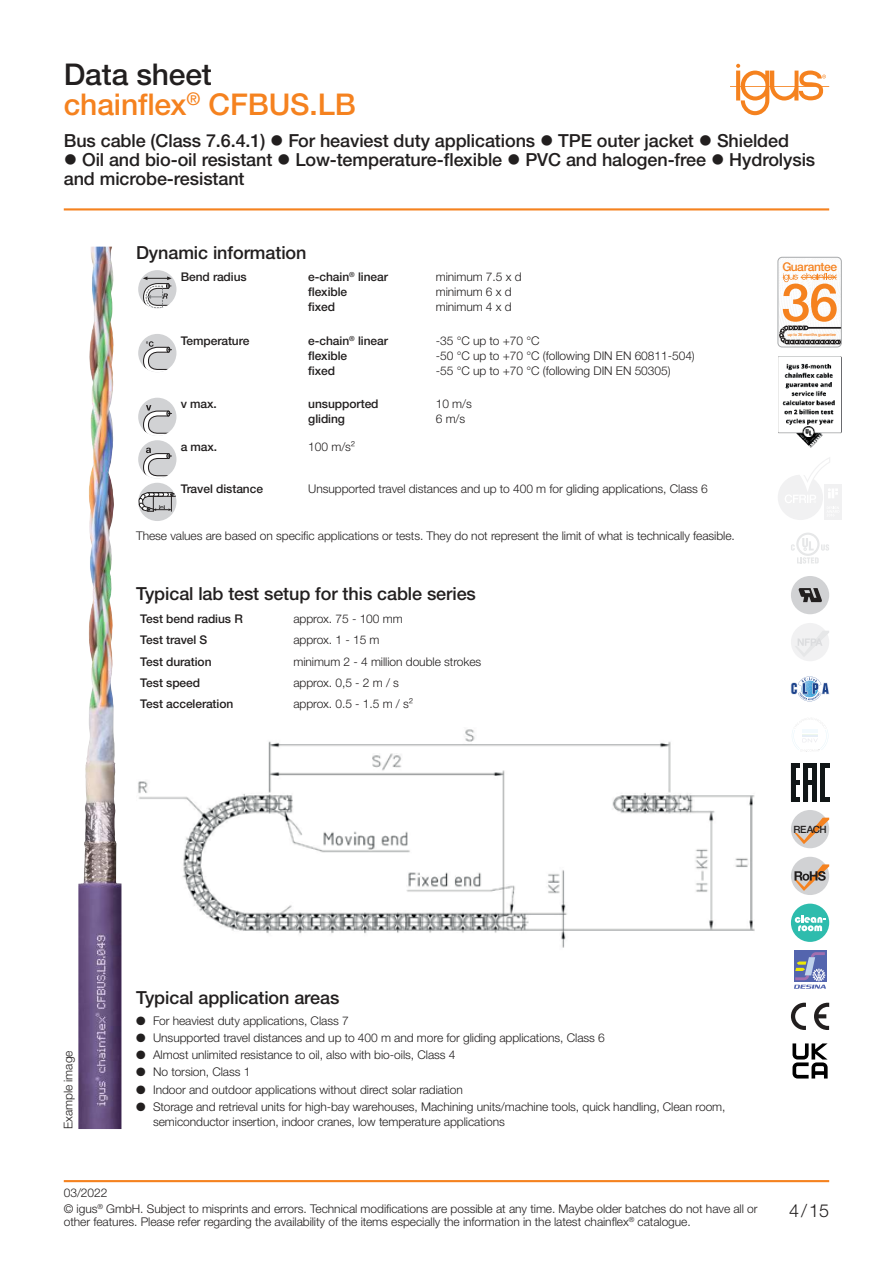
<style>
.page{position:relative;width:893px;height:1263px;background:#fff}
.page>*{position:absolute;margin:0;border:0;box-sizing:border-box;transform-origin:0 0}
.t1{font:500 30px "Helvetica Neue LTW1 G";letter-spacing:-.005em;color:#f5821f}
.t2{font:500 30px "Helvetica Neue LTW1 G";letter-spacing:-.005em;color:#221f1f}
.t3{font:500 18px/19.2px "Helvetica Neue LTW1 G";letter-spacing:-.005em;color:#221f1f}
.t4{font:300 18px "Helvetica Neue LTW1 G";color:#221f1f}
.t5{font:300 12px/12.8px "Helvetica Neue LTW1 G";letter-spacing:-.005em;color:#221f1f}
.t6{font:500 12px "Helvetica Neue LTW1 G";letter-spacing:-.005em;color:#221f1f}
.t7{font:500 12px "Helvetica Neue LTW1 G";letter-spacing:-.03em;color:#f5821f}
.t8{font:500 10.05px "Helvetica Neue LTW1 G";letter-spacing:-.05em;color:#221f1f}
.t9{font:500 4.05px "Helvetica Neue LTW1 G";letter-spacing:-.02em;color:#f5821f}
</style>
<div class="page">
<svg style="left:730px;top:64px;width:99px;height:51px"></svg>
<hr style="left:64px;top:208px;width:765px;height:2px;background:#f5821f">
<hr style="left:64px;top:1180px;width:765px;height:2px;background:#f5821f">
<img style="left:78px;top:247px;width:43px;height:882px">
<img style="left:778px;top:257px;width:63px;height:90px">
<svg style="left:780px;top:273px;width:59px;height:71px"></svg>
<div style="left:778px;top:257px;width:63px;height:90px;border:1px solid #a7a9ab;border-radius:4px"></div>
<img style="left:778px;top:356px;width:63px;height:92px">
<div style="left:791px;top:904px;width:38px;height:38px;background:#2ebcad;border-radius:50%"></div>
<svg style="left:795px;top:915px;width:31px;height:16px"></svg>
<div style="left:791px;top:810px;width:38px;height:38px;background:#d1d2d4;border-radius:50%"></div>
<svg style="left:795px;top:818px;width:34px;height:26px"></svg>
<div style="left:791px;top:576px;width:38px;height:38px;background:#d1d2d4;border-radius:50%"></div>
<svg style="left:798px;top:588px;width:24px;height:14px"></svg>
<div style="left:791px;top:857px;width:38px;height:38px;background:#d1d2d4;border-radius:50%"></div>
<svg style="left:794px;top:864px;width:35px;height:27px"></svg>
<div style="left:791px;top:623px;width:38px;height:38px;background:#f1f1f2;border-radius:50%"></div>
<svg style="left:796px;top:631px;width:33px;height:25px"></svg>
<svg style="left:791px;top:676px;width:38px;height:25px"></svg>
<div style="left:794px;top:950px;width:32px;height:32px;background:#5465ae"></div>
<svg style="left:794px;top:952px;width:32px;height:37px"></svg>
<svg style="left:792px;top:719px;width:36px;height:33px"></svg>
<svg style="left:814px;top:1003px;width:15px;height:27px"></svg>
<svg style="left:791px;top:1003px;width:15px;height:27px"></svg>
<svg style="left:791px;top:763px;width:38px;height:38px"></svg>
<svg style="left:797px;top:557px;width:22px;height:7px"></svg>
<svg style="left:821px;top:544px;width:8px;height:7px"></svg>
<div style="left:796px;top:533px;width:23px;height:23px;background:#e6e7e8;border-radius:50%"></div>
<div style="left:798px;top:535px;width:19px;height:19px;background:#fff;border-radius:50%"></div>
<svg style="left:802px;top:538px;width:12px;height:12px"></svg>
<svg style="left:791px;top:544px;width:4px;height:7px"></svg>
<div style="left:824px;top:485px;width:17px;height:17px;background:#f1f1f2"></div>
<div style="left:824px;top:503px;width:17px;height:17px;background:#f1f1f2"></div>
<svg style="left:778px;top:457px;width:61px;height:63px"></svg>
<svg style="left:792px;top:1043px;width:36px;height:35px"></svg>
<img style="left:138px;top:729px;width:617px;height:219px">
<div style="left:138px;top:270px;width:38px;height:38px;background:#d1d2d4;border-radius:50%"></div>
<svg style="left:143px;top:276px;width:31px;height:32px"></svg>
<div style="left:138px;top:334px;width:38px;height:38px;background:#d1d2d4;border-radius:50%"></div>
<svg style="left:142px;top:341px;width:33px;height:31px"></svg>
<div style="left:138px;top:398px;width:38px;height:38px;background:#d1d2d4;border-radius:50%"></div>
<svg style="left:143px;top:405px;width:32px;height:31px"></svg>
<div style="left:138px;top:440px;width:38px;height:38px;background:#d1d2d4;border-radius:50%"></div>
<svg style="left:142px;top:448px;width:33px;height:30px"></svg>
<div style="left:138px;top:483px;width:38px;height:38px;background:#d1d2d4;border-radius:50%"></div>
<svg style="left:139px;top:492px;width:37px;height:20px"></svg>
<h1 class="t2" style="left:64px;top:60px;width:150px">Data sheet</h1>
<h1 class="t1" style="left:64px;top:90px;width:294px">chainflex<sup>®</sup> CFBUS.LB</h1>
<h2 class="t3" style="left:64px;top:131px;width:727px">Bus cable (Class 7.6.4.1) ● For heaviest duty applications ● TPE outer jacket ● Shielded</h2>
<h2 class="t3" style="left:64px;top:151px;width:753px">● Oil and bio-oil resistant ● Low-temperature-flexible ● PVC and halogen-free ● Hydrolysis and microbe-resistant</h2>
<h2 class="t3" style="left:136px;top:244px;width:172px">Dynamic information</h2>
<p class="t6" style="left:181px;top:271px;width:68px">Bend radius</p>
<p class="t6" style="left:308px;top:271px;width:81px">e-chain<sup>®</sup> linear</p>
<p class="t5" style="left:436px;top:271px;width:87px">minimum 7.5 x d</p>
<p class="t6" style="left:308px;top:286px;width:40px">flexible</p>
<p class="t5" style="left:436px;top:286px;width:77px">minimum 6 x d</p>
<p class="t6" style="left:308px;top:301px;width:28px">fixed</p>
<p class="t5" style="left:436px;top:301px;width:77px">minimum 4 x d</p>
<p class="t6" style="left:181px;top:335px;width:70px">Temperature</p>
<p class="t6" style="left:308px;top:335px;width:81px">e-chain<sup>®</sup> linear</p>
<p class="t5" style="left:436px;top:334px;width:105px">-35 °C up to +70 °C</p>
<p class="t6" style="left:308px;top:350px;width:40px">flexible</p>
<p class="t5" style="left:436px;top:349px;width:261px">-50 °C up to +70 °C (following DIN EN 60811-504)</p>
<p class="t6" style="left:308px;top:365px;width:28px">fixed</p>
<p class="t5" style="left:436px;top:364px;width:236px">-55 °C up to +70 °C (following DIN EN 50305)</p>
<p class="t6" style="left:181px;top:398px;width:38px">v max.</p>
<p class="t6" style="left:308px;top:398px;width:72px">unsupported</p>
<p class="t5" style="left:436px;top:398px;width:38px">10 m/s</p>
<p class="t6" style="left:308px;top:413px;width:38px">gliding</p>
<p class="t5" style="left:436px;top:413px;width:31px">6 m/s</p>
<p class="t6" style="left:181px;top:441px;width:38px">a max.</p>
<p class="t5" style="left:308px;top:441px;width:49px">100 m/s²</p>
<p class="t6" style="left:181px;top:483px;width:84px">Travel distance</p>
<p class="t5" style="left:308px;top:483px;width:401px">Unsupported travel distances and up to 400 m for gliding applications, Class 6</p>
<p class="t5" style="left:136px;top:530px;width:600px">These values are based on specific applications or tests. They do not represent the limit of what is technically feasible.</p>
<h2 class="t3" style="left:136px;top:584px;width:341px">Typical lab test setup for this cable series</h2>
<p class="t6" style="left:140px;top:613px;width:104px">Test bend radius R</p>
<p class="t5" style="left:293px;top:613px;width:111px">approx. 75 - 100 mm</p>
<p class="t6" style="left:140px;top:634px;width:69px">Test travel S</p>
<p class="t5" style="left:293px;top:634px;width:88px">approx. 1 - 15 m</p>
<p class="t6" style="left:140px;top:655px;width:73px">Test duration</p>
<p class="t5" style="left:293px;top:655px;width:189px">minimum 2 - 4 million double strokes</p>
<p class="t6" style="left:140px;top:677px;width:61px">Test speed</p>
<p class="t5" style="left:293px;top:677px;width:107px">approx. 0,5 - 2 m / s</p>
<p class="t6" style="left:140px;top:698px;width:95px">Test acceleration</p>
<p class="t5" style="left:293px;top:698px;width:121px">approx. 0.5 - 1.5 m / s²</p>
<p class="t7" style="left:782px;top:262px;width:56px">Guarantee</p>
<p class="t9" style="left:788px;top:333px;width:50px">up to 36 months guarantee</p>
<p class="t8" style="left:794px;top:823px;width:34px">REACH</p>
<p class="t5" style="left:62px;top:1129px;width:80px;rotate:-90deg">Example image</p>
<p class="t5" style="left:64px;top:1187px;width:45px">03/2022</p>
<h2 class="t3" style="left:136px;top:988px;width:205px">Typical application areas</h2>
<p class="t5" style="left:136px;top:1015px;width:214px">● For heaviest duty applications, Class 7</p>
<p class="t5" style="left:136px;top:1032px;width:470px">● Unsupported travel distances and up to 400 m and more for gliding applications, Class 6</p>
<p class="t5" style="left:136px;top:1049px;width:321px">● Almost unlimited resistance to oil, also with bio-oils, Class 4</p>
<p class="t5" style="left:136px;top:1066px;width:116px">● No torsion, Class 1</p>
<p class="t5" style="left:136px;top:1083px;width:328px">● Indoor and outdoor applications without direct solar radiation</p>
<p class="t5" style="left:153px;top:1099px;width:574px;line-height:15px;text-indent:-17px">● Storage and retrieval units for high-bay warehouses, Machining units/machine tools, quick handling, Clean room, semiconductor insertion, indoor cranes, low temperature applications</p>
<p class="t5" style="left:64px;top:1203px;width:695px">© igus<sup>®</sup> GmbH. Subject to misprints and errors. Technical modifications are possible at any time. Maybe older batches do not have all or other features. Please refer regarding the availability of the items especially the information in the latest chainflex<sup>®</sup> catalogue.</p>
<h2 class="t4" style="left:789px;top:1202px;width:42px">4 / 15</h2>
</div>
